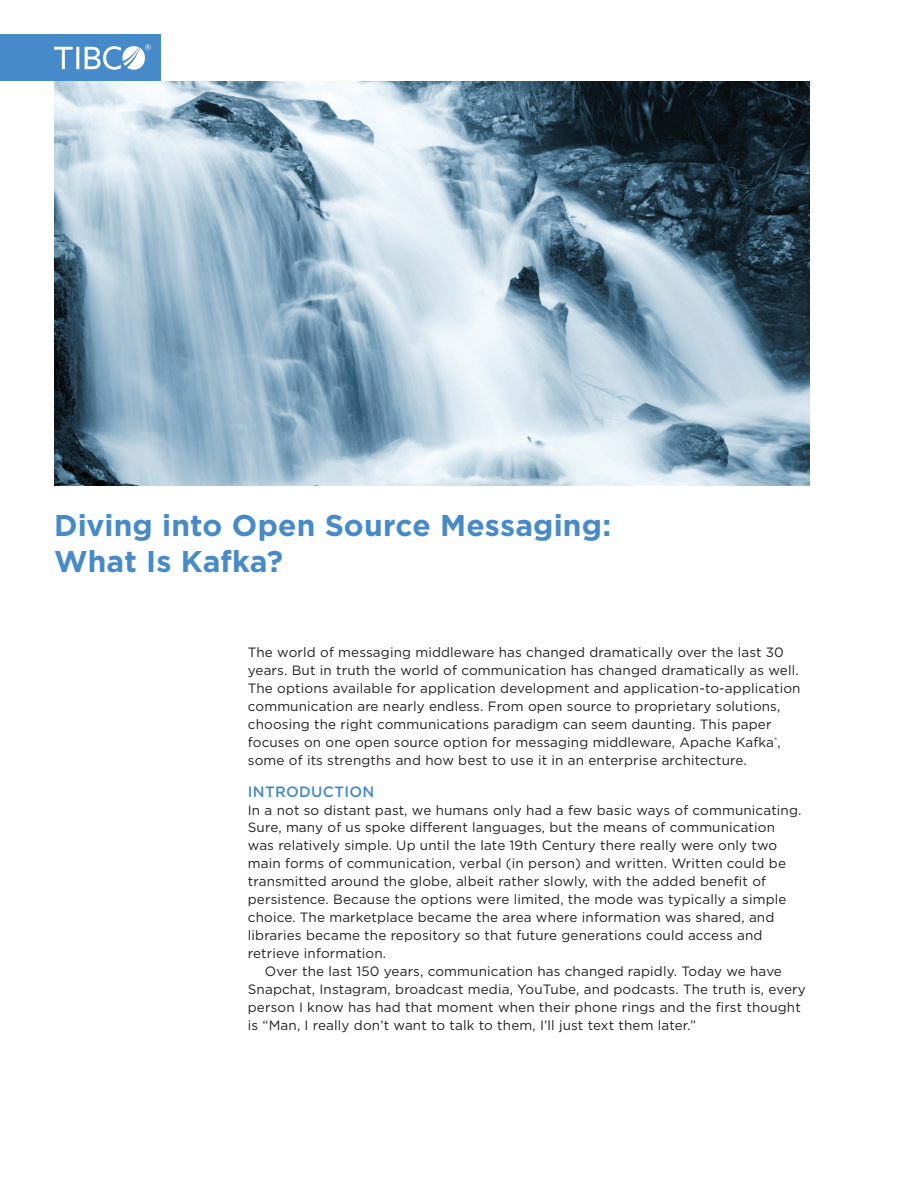
<style>
.page{position:relative;width:918px;height:1188px;background:#fff}
.page>*{position:absolute;margin:0;border:0;box-sizing:border-box;transform-origin:0 0}
.t1{font:700 30px/36px "Gotham";letter-spacing:.005em;color:#468ac9}
.t2{font:500 15px "Gotham";letter-spacing:.02em;color:#468ac9}
.t3{font:13.5px/18px "Gotham";letter-spacing:.01em;color:#231f20}
</style>
<div class="page">
<img style="left:54px;top:81px;width:756px;height:405px">
<div style="left:0;top:35px;width:161px;height:46px;background:#468ac9"></div>
<svg style="left:54px;top:47px;width:25px;height:22px"></svg>
<svg style="left:85px;top:44px;width:66px;height:26px"></svg>
<h1 class="t1" style="left:54px;top:507px;width:559px">Diving into Open Source Messaging:<br>What Is Kafka?</h1>
<p class="t3" style="left:248px;top:643px;width:554px">The world of messaging middleware has changed dramatically over the last 30 years. But in truth the world of communication has changed dramatically as well.<br>The options available for application development and application-to-application communication are nearly endless. From open source to proprietary solutions, choosing the right communications paradigm can seem daunting. This paper focuses on one open source option for messaging middleware, Apache Kafka<sup>®</sup>, some of its strengths and how best to use it in an enterprise architecture.</p>
<p class="t2" style="left:248px;top:781px;width:128px">INTRODUCTION</p>
<p class="t3" style="left:248px;top:800px;width:555px">In a not so distant past, we humans only had a few basic ways of communicating.<br>Sure, many of us spoke different languages, but the means of communication was relatively simple. Up until the late 19th Century there really were only two main forms of communication, verbal (in person) and written. Written could be transmitted around the globe, albeit rather slowly, with the added benefit of persistence. Because the options were limited, the mode was typically a simple choice. The marketplace became the area where information was shared, and libraries became the repository so that future generations could access and retrieve information.</p>
<p class="t3" style="left:248px;top:962px;width:559px;text-indent:17px">Over the last 150 years, communication has changed rapidly. Today we have Snapchat, Instagram, broadcast media, YouTube, and podcasts. The truth is, every person I know has had that moment when their phone rings and the first thought is “Man, I really don’t want to talk to them, I’ll just text them later.”</p>
</div>
